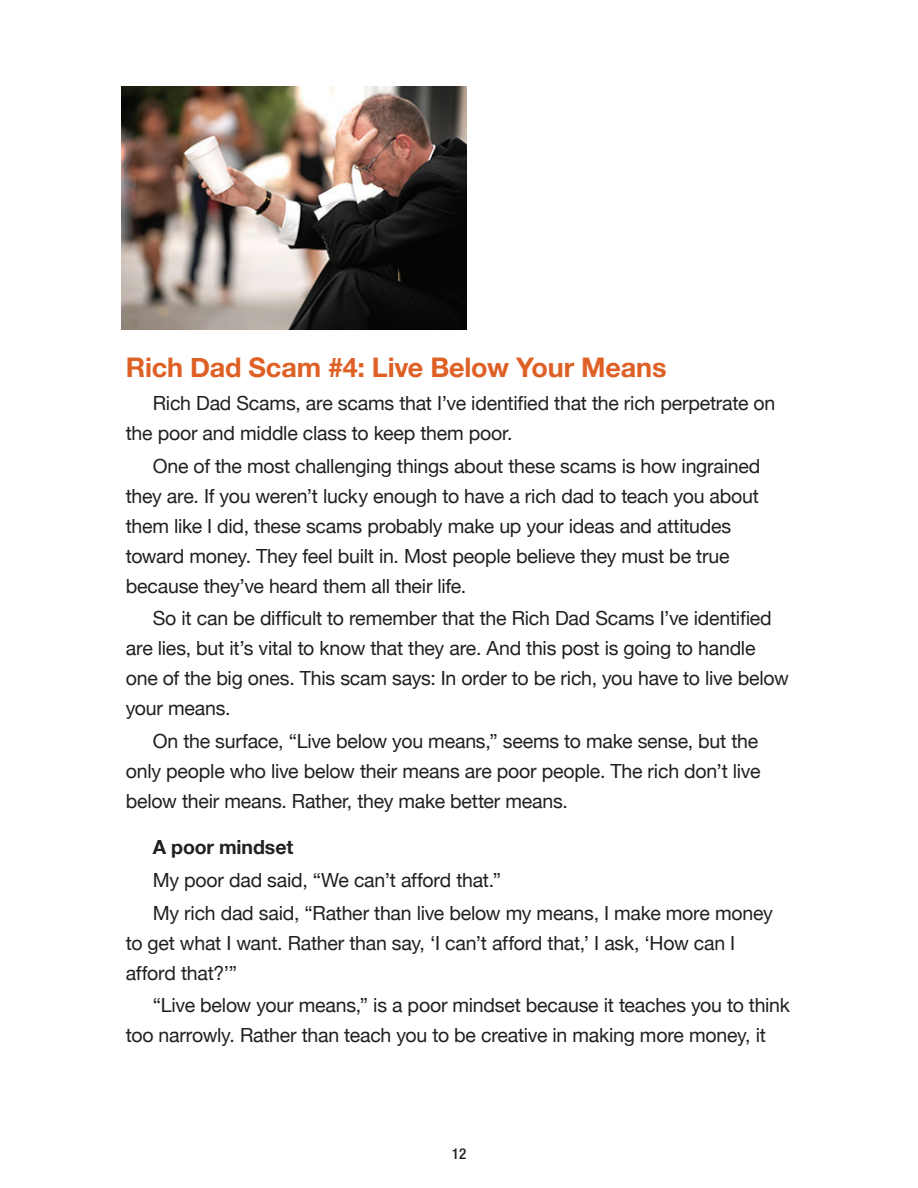
<style>
.page{position:relative;width:918px;height:1188px;background:#fff}
.page>*{position:absolute;margin:0;border:0;box-sizing:border-box;transform-origin:0 0}
.t1{font:700 27px "Helvetica Neue";letter-spacing:-.01em;color:#de6025}
.t2{font:19.5px/30px "Helvetica Neue";letter-spacing:-.01em;color:#231f20}
.t3{font:700 19.5px "Helvetica Neue";letter-spacing:-.005em;color:#231f20}
.t4{font:500 condensed 15px "Helvetica Neue";color:#231f20}
</style>
<div class="page">
<img style="left:121px;top:86px;width:345px;height:243px">
<h1 class="t1" style="left:126px;top:347px;width:542px">Rich Dad Scam #4: Live Below Your Means</h1>
<p class="t2" style="left:126px;top:389px;width:651px;text-indent:27px">Rich Dad Scams, are scams that I’ve identified that the rich perpetrate on the poor and middle class to keep them poor.</p>
<p class="t2" style="left:126px;top:452px;width:636px;text-indent:27px">One of the most challenging things about these scams is how ingrained they are. If you weren’t lucky enough to have a rich dad to teach you about them like I did, these scams probably make up your ideas and attitudes toward money. They feel built in. Most people believe they must be true because they’ve heard them all their life.</p>
<p class="t2" style="left:126px;top:605px;width:665px;text-indent:27px">So it can be difficult to remember that the Rich Dad Scams I’ve identified are lies, but it’s vital to know that they are. And this post is going to handle one of the big ones. This scam says: In order to be rich, you have to live below your means.</p>
<p class="t2" style="left:126px;top:727px;width:636px;text-align:justify;text-indent:27px">On the surface, “Live below you means,” seems to make sense, but the only people who live below their means are poor people. The rich don’t live below their means. Rather, they make better means.</p>
<p class="t3" style="left:153px;top:832px;width:142px">A poor mindset</p>
<p class="t2" style="left:153px;top:865px;width:621px;line-height:32.7px">My poor dad said, “We can’t afford that.”<br>My rich dad said, “Rather than live below my means, I make more money</p>
<p class="t2" style="left:126px;top:929px;width:611px">to get what I want. Rather than say, ‘I can’t afford that,’ I ask, ‘How can I afford that?’”</p>
<p class="t2" style="left:126px;top:992px;width:666px;text-indent:27px">“Live below your means,” is a poor mindset because it teaches you to think too narrowly. Rather than teach you to be creative in making more money, it</p>
<p class="t4" style="left:452px;top:1145px;width:16px">12</p>
</div>
